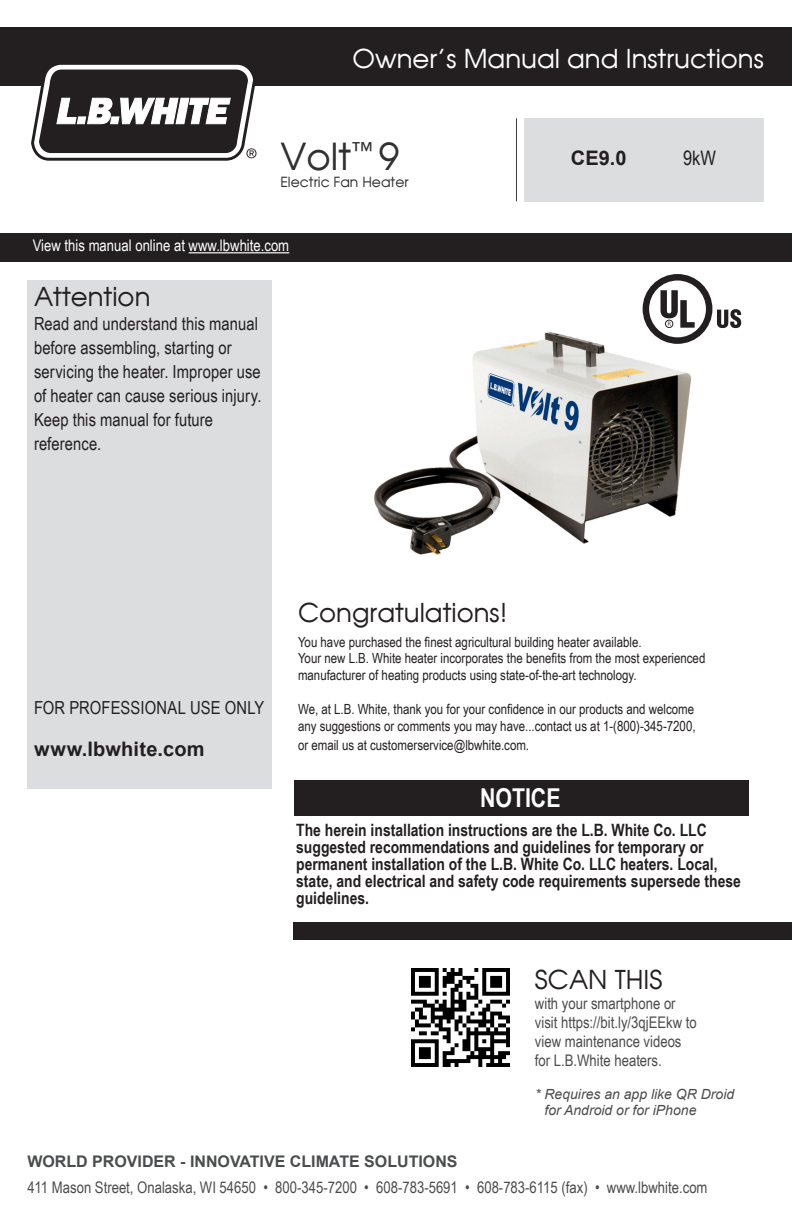
<style>
.page{position:relative;width:792px;height:1224px;background:#fff}
.page>*{position:absolute;margin:0;border:0;box-sizing:border-box;transform-origin:0 0}
.t1{font:37.2px "Moderne";color:#312f30}
.Attention_Header{font:26px "Moderne";color:#231f20}
.t2{font:26px "Moderne";color:#fff}
.t3{font:700 26px "Arial Narrow";color:#fff}
.Body_text_normal{font:700 20px "Arial";letter-spacing:.01em;color:#231f20}
.Title_Specs{font:700 20px "Arial";color:#231f20}
.Title_Specs-2{font:20px "Arial Narrow";color:#231f20}
.Attention_Header-2{font:18px/24px "Arial Narrow";letter-spacing:.005em;color:#231f20}
.t4{font:700 17px/17px "Arial Narrow";color:#231f20}
.Title_Specs-3{font:16px/19.2px "Arial Narrow";color:#4b4c4d}
.t5{font:700 16px "Arial";color:#4b4c4d}
.t6{font:16px "Arial Narrow";color:#fff}
.t7{font:14px/16.8px "Arial Narrow";color:#231f20}
.t8{font:italic 14px/16px "Arial";color:#4b4c4d}
.t9{font:14px "Moderne";color:#312f30}
</style>
<div class="page">
<div style="left:27px;top:280px;width:245px;height:509px;background:#dcdddf"></div>
<div style="left:524px;top:118px;width:239px;height:83px;background:#dcdddf"></div>
<div style="left:0;top:27px;width:792px;height:59px;background:#231f20"></div>
<div style="left:0;top:233px;width:792px;height:29px;background:#231f20"></div>
<div style="left:294px;top:922px;width:498px;height:18px;background:#231f20"></div>
<hr style="left:516px;top:118px;width:1px;height:83px;background:#3e3e3f">
<hr style="left:189px;top:252px;width:100px;height:1px;background:#fff">
<svg style="left:31px;top:64px;width:226px;height:97px"></svg>
<img style="left:411px;top:968px;width:98px;height:98px">
<img style="left:374px;top:304px;width:317px;height:251px">
<svg style="left:643px;top:274px;width:98px;height:70px"></svg>
<div style="left:665px;top:320px;width:8px;height:8px;border:1px solid #231f20;border-radius:50%"></div>
<div style="left:294px;top:780px;width:454px;height:36px;background:#231f20"></div>
<p class="t2" style="left:353px;top:42px;width:413px">Owner’s Manual and Instructions</p>
<p class="t1" style="left:280px;top:133px;width:120px">Volt<sup>™</sup> 9</p>
<p class="t9" style="left:280px;top:173px;width:130px">Electric Fan Heater</p>
<p class="t6" style="left:33px;top:234px;width:258px">View this manual online at www.lbwhite.com</p>
<p class="Attention_Header" style="left:34px;top:281px;width:118px">Attention</p>
<p class="Attention_Header-2" style="left:34px;top:311px;width:229px">Read and understand this manual before assembling, starting or servicing the heater. Improper use of heater can cause serious injury.</p>
<p class="Attention_Header-2" style="left:34px;top:407px;width:181px">Keep this manual for future reference.</p>
<p class="Title_Specs" style="left:571px;top:144px;width:57px">CE9.0</p>
<p class="Title_Specs-2" style="left:683px;top:143px;width:34px">9kW</p>
<p class="Attention_Header-2" style="left:34px;top:695px;width:232px">FOR PROFESSIONAL USE ONLY</p>
<p class="Body_text_normal" style="left:34px;top:735px;width:172px">www.lbwhite.com</p>
<p class="Attention_Header" style="left:298px;top:596px;width:211px">Congratulations!</p>
<p class="t7" style="left:298px;top:633px;width:409px">You have purchased the finest agricultural building heater available.<br>Your new L.B. White heater incorporates the benefits from the most experienced manufacturer of heating products using state-of-the-art technology.</p>
<p class="t7" style="left:298px;top:700px;width:399px">We, at L.B. White, thank you for your confidence in our products and welcome any suggestions or comments you may have...contact us at 1-(800)-345-7200,</p>
<p class="t7" style="left:298px;top:736px;width:233px">or email us at customerservice@lbwhite.com.</p>
<p class="t3" style="left:480px;top:779px;width:82px">NOTICE</p>
<p class="t4" style="left:296px;top:821px;width:446px">The herein installation instructions are the L.B. White Co. LLC suggested recommendations and guidelines for temporary or permanent installation of the L.B. White Co. LLC heaters. Local, state, and electrical and safety code requirements supersede these guidelines.</p>
<p class="Attention_Header" style="left:535px;top:964px;width:129px">SCAN THIS</p>
<p class="Title_Specs-3" style="left:535px;top:993px;width:142px">with your smartphone or</p>
<p class="Title_Specs-3" style="left:535px;top:1012px;width:163px">visit https://bit.ly/3qjEEkw to view maintenance videos for L.B.White heaters.</p>
<p class="t8" style="left:544px;top:1086px;width:191px;text-indent:-9px">* Requires an app like QR Droid for Android or for iPhone</p>
<p class="t5" style="left:27px;top:1151px;width:432px">WORLD PROVIDER - INNOVATIVE CLIMATE SOLUTIONS</p>
<p class="Title_Specs-3" style="left:27px;top:1178px;width:682px">411 Mason Street, Onalaska, WI 54650 • 800-345-7200 • 608-783-5691 • 608-783-6115 (fax) • www.lbwhite.com</p>
</div>
